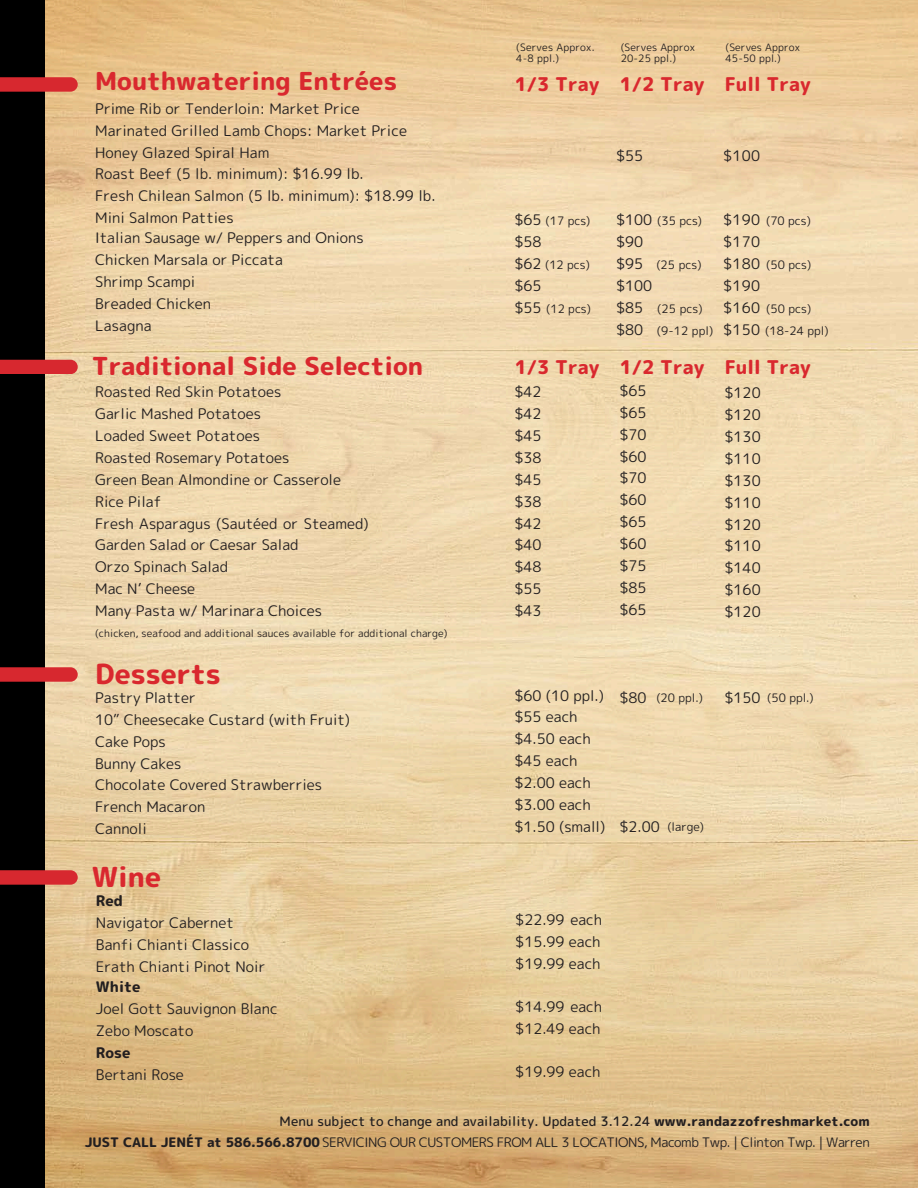
<style>
.page{position:relative;width:918px;height:1188px;background:#fff}
.page>*{position:absolute;margin:0;border:0;box-sizing:border-box;transform-origin:0 0}
.t1{font:27.75px "rounded mplus 1 p heavy";color:#d9282e}
.t2{font:24.75px "rounded mplus 1 p heavy";color:#d9282e}
.t3{font:18.9px "rounded mplus 1 p heavy";color:#d9282e}
.t4{font:14.55px/21.9px "rounded mplus 1 p regular";color:#231f20}
.t5{font:13.05px "rounded mplus 1 p regular";letter-spacing:-.035em;color:#231f20}
.t6{font:13.05px "rounded mplus 1 p medium";letter-spacing:.005em;color:#231f20}
.t7{font:11.7px "rounded mplus 1 p regular";color:#231f20}
.t8{font:10.2px/11.9px "rounded mplus 1 p regular";letter-spacing:.005em;color:#231f20}
.s1{color:#d62a30}
.s2{font-family:"rounded mplus 1 p heavy"}
</style>
<div class="page">
<img style="left:45px;top:0;width:873px;height:1188px">
<div style="left:0;top:0;width:45px;height:1188px;background:#000"></div>
<div style="left:0;top:77px;width:78px;height:15px;background:#d7282f"></div>
<div style="left:0;top:360px;width:78px;height:14px;background:#d7282f"></div>
<div style="left:0;top:667px;width:78px;height:15px;background:#d7282f"></div>
<div style="left:0;top:870px;width:78px;height:15px;background:#d7282f"></div>
<h4 class="t8" style="left:516px;top:41px;width:80px">(Serves Approx.<br>4-8 ppl.)</h4>
<h4 class="t8" style="left:621px;top:41px;width:76px">(Serves Approx<br>20-25 ppl.)</h4>
<h4 class="t8" style="left:726px;top:41px;width:76px">(Serves Approx<br>45-50 ppl.)</h4>
<h2 class="t2" style="left:95px;top:63px;width:303px">Mouthwatering Entr<span class="s1">é</span>es</h2>
<h3 class="t3" style="left:515px;top:71px;width:86px">1/3 Tray</h3>
<h3 class="t3" style="left:620px;top:71px;width:86px">1/2 Tray</h3>
<h4 class="t3" style="left:725px;top:71px;width:88px">Full Tray</h4>
<p class="t4" style="left:95px;top:98px;width:342px">Prime Rib or Tenderloin: Market Price<br>Marinated Grilled Lamb Chops: Market Price<br>Honey Glazed Spiral Ham<br>Roast Beef (5 lb. minimum): $16.99 lb.<br>Fresh Chilean Salmon (5 lb. minimum): $18.99 lb.<br>Mini Salmon Patties<br>Italian Sausage w/ Peppers and Onions<br>Chicken Marsala or Piccata<br>Shrimp Scampi<br>Breaded Chicken<br>Lasagna</p>
<p class="t2" style="left:92px;top:348px;width:333px">Traditional Side Selection</p>
<h4 class="t4" style="left:95px;top:381px;width:275px">Roasted Red Skin Potatoes<br>Garlic Mashed Potatoes<br>Loaded Sweet Potatoes<br>Roasted Rosemary Potatoes<br>Green Bean Almondine or Casserole<br>Rice Pilaf<br>Fresh Asparagus (Sautéed or Steamed)<br>Garden Salad or Caesar Salad<br>Orzo Spinach Salad<br>Mac N’ Cheese</h4>
<p class="t4" style="left:95px;top:600px;width:228px">Many Pasta w/ Marinara Choices</p>
<h4 class="t8" style="left:95px;top:627px;width:354px">(chicken, seafood and additional sauces available for additional charge)</h4>
<p class="t1" style="left:95px;top:654px;width:127px">Desserts</p>
<h4 class="t4" style="left:95px;top:687px;width:257px">Pastry Platter<br>10” Cheesecake Custard (with Fruit)<br>Cake Pops<br>Bunny Cakes<br>Chocolate Covered Strawberries<br>French Macaron<br>Cannoli</h4>
<p class="t1" style="left:92px;top:857px;width:71px">Wine</p>
<p class="t4" style="left:96px;top:890px;width:183px"><span class="s2">Red<br></span>Navigator Cabernet<br>Banfi Chianti Classico<br>Erath Chianti Pinot Noir<br><span class="s2">White<br></span>Joel Gott Sauvignon Blanc<br>Zebo Moscato<br><span class="s2">Rose<br></span>Bertani Rose</p>
<h2 class="t4" style="left:616px;top:144px;width:28px">$55</h2>
<h4 class="t4" style="left:724px;top:144px;width:38px">$100</h4>
<p class="t4" style="left:515px;top:209px;width:28px;text-align:justify">$65 $58 $62 $65 $55</p>
<h3 class="t4" style="left:616px;top:209px;width:37px">$100 $90 $95 $100 $85 $80</h3>
<h4 class="t4" style="left:724px;top:209px;width:38px;text-align:justify">$190 $170 $180 $190 $160 $150</h4>
<p class="t7" style="left:546px;top:213px;width:46px">(17 pcs)</p>
<h1 class="t7" style="left:657px;top:213px;width:46px">(35 pcs)</h1>
<h4 class="t7" style="left:766px;top:213px;width:46px">(70 pcs)</h4>
<h1 class="t7" style="left:766px;top:256px;width:47px">(50 pcs)</h1>
<h4 class="t7" style="left:545px;top:256px;width:46px">(12 pcs)</h4>
<p class="t7" style="left:656px;top:256px;width:47px">(25 pcs)</p>
<h4 class="t7" style="left:546px;top:300px;width:46px">(12 pcs)</h4>
<p class="t7" style="left:657px;top:300px;width:47px">(25 pcs)</p>
<p class="t7" style="left:766px;top:300px;width:47px">(50 pcs)</p>
<p class="t7" style="left:657px;top:322px;width:58px">(9-12 ppl)</p>
<p class="t7" style="left:765px;top:322px;width:65px">(18-24 ppl)</p>
<h3 class="t3" style="left:515px;top:354px;width:86px">1/3 Tray</h3>
<p class="t4" style="left:515px;top:381px;width:28px;text-align:justify">$42 $42 $45 $38 $45 $38 $42 $40 $48 $55 $43</p>
<h4 class="t3" style="left:620px;top:354px;width:86px">1/2 Tray</h4>
<p class="t4" style="left:620px;top:380px;width:28px;text-align:justify">$65 $65 $70 $60 $70 $60 $65 $60 $75 $85 $65</p>
<h4 class="t3" style="left:725px;top:354px;width:88px">Full Tray</h4>
<h3 class="t4" style="left:725px;top:382px;width:38px;text-align:justify">$120 $120 $130 $110 $130 $110 $120 $110 $140 $160 $120</h3>
<p class="t4" style="left:515px;top:684px;width:92px">$60 (10 ppl.) $55 each $4.50 each $45 each $2.00 each $3.00 each $1.50 (small)</p>
<p class="t4" style="left:620px;top:686px;width:28px">$80</p>
<h4 class="t7" style="left:656px;top:689px;width:48px">(20 ppl.)</h4>
<h3 class="t4" style="left:620px;top:816px;width:42px">$2.00</h3>
<h4 class="t7" style="left:667px;top:818px;width:38px">(large)</h4>
<h4 class="t4" style="left:725px;top:686px;width:37px">$150</h4>
<h4 class="t7" style="left:767px;top:690px;width:48px">(50 ppl.)</h4>
<p class="t4" style="left:516px;top:909px;width:88px;text-align:justify">$22.99 each $15.99 each $19.99 each</p>
<p class="t4" style="left:516px;top:995px;width:88px">$14.99 each $12.49 each</p>
<p class="t4" style="left:516px;top:1061px;width:86px">$19.99 each</p>
<h5 class="t6" style="left:280px;top:1112px;width:592px">Menu subject to change and availability. Updated 3.12.24 <span class="s2">www.randazzofreshmarket.com</span></h5>
<h6 class="t5" style="left:85px;top:1133px;width:786px"><span class="s2">JUST CALL JENÉT at 586.566.8700</span> SERVICING OUR CUSTOMERS FROM ALL 3 LOCATIONS, Macomb Twp. | Clinton Twp. | Warren</h6>
</div>
